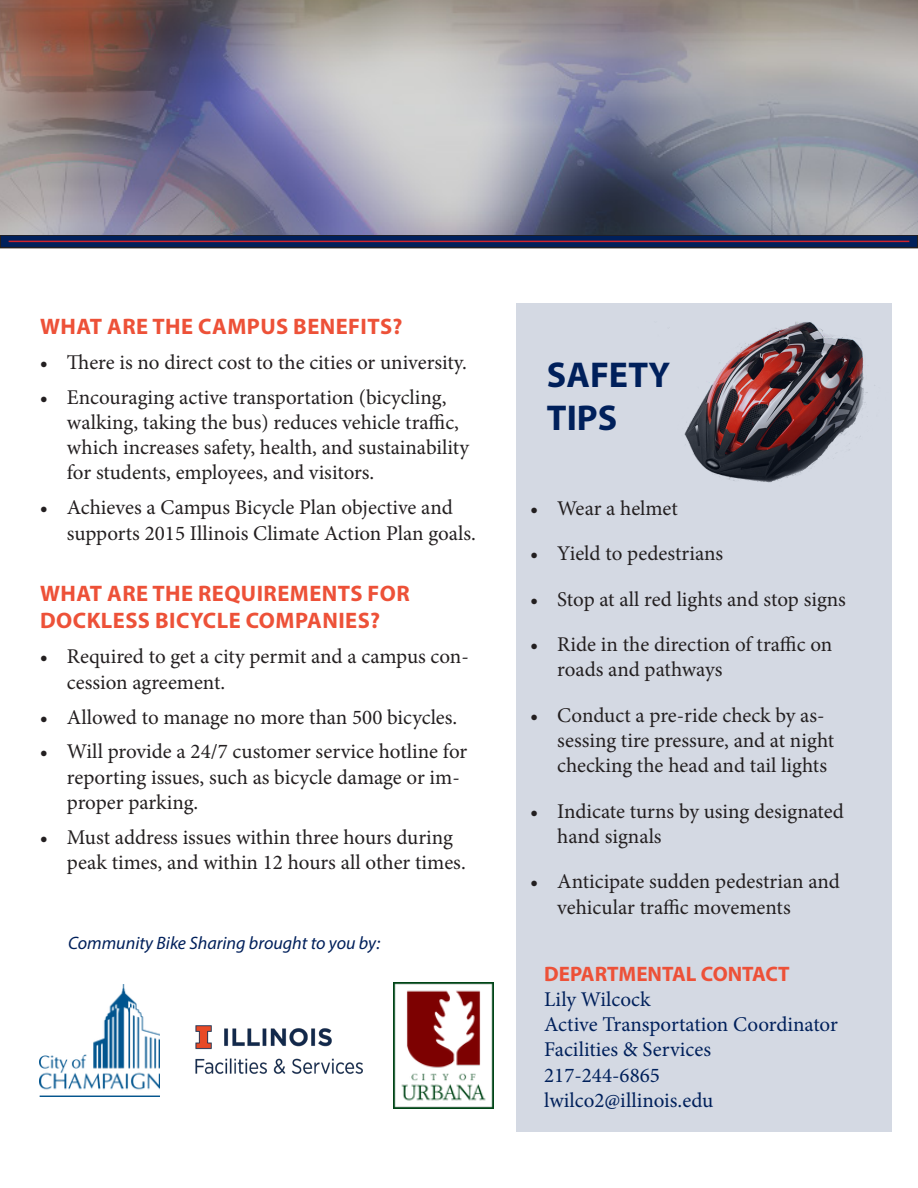
<style>
.page{position:relative;width:918px;height:1188px;background:#fff}
.page>*{position:absolute;margin:0;border:0;box-sizing:border-box;transform-origin:0 0}
.t1{font:700 36px/43.2px "Myriad Pro";color:#00205b}
.t2{font:700 22.5px/27px "Myriad Pro";letter-spacing:.02em;color:#ed5138}
.t3{font:21px/25.2px "Minion Pro";color:#231f20}
.t4{font:21px/25.2px "Minion Pro";color:#00205b}
.t5{font:700 21px "Myriad Pro";color:#ed5138}
.t6{font:italic 18px "Myriad Pro";color:#00205b}
</style>
<div class="page">
<div style="left:516px;top:303px;width:376px;height:829px;background:#d4d9e3"></div>
<svg style="left:3px;top:237px;width:912px;height:8px;fill:#00205b"></svg>
<div style="left:0;top:234px;width:918px;height:14px;border:2px solid #231f20"></div>
<img style="left:40px;top:985px;width:120px;height:111px">
<img style="left:394px;top:982px;width:100px;height:127px">
<img style="left:195px;top:1025px;width:168px;height:49px">
<hr style="left:9px;top:241px;width:900px;height:1px;background:#d1232a">
<img style="left:0;top:0;width:918px;height:234px">
<p class="t2" style="left:40px;top:312px;width:364px">WHAT ARE THE CAMPUS BENEFITS?</p>
<p class="t3" style="left:40px;top:350px;width:428px">• There is no direct cost to the cities or university.</p>
<p class="t3" style="left:67px;top:385px;width:404px;text-indent:-27px">• Encouraging active transportation (bicycling, walking, taking the bus) reduces vehicle traffic, which increases safety, health, and sustainability for students, employees, and visitors.</p>
<p class="t3" style="left:67px;top:495px;width:411px;text-indent:-27px">• Achieves a Campus Bicycle Plan objective and supports 2015 Illinois Climate Action Plan goals.</p>
<p class="t2" style="left:40px;top:580px;width:371px">WHAT ARE THE REQUIREMENTS FOR<br>DOCKLESS BICYCLE COMPANIES?</p>
<p class="t3" style="left:67px;top:644px;width:403px;text-indent:-27px">• Required to get a city permit and a campus con&shy;cession agreement.</p>
<p class="t3" style="left:40px;top:704px;width:419px">• Allowed to manage no more than 500 bicycles.</p>
<p class="t3" style="left:67px;top:739px;width:402px;text-indent:-27px">• Will provide a 24/7 customer service hotline for reporting issues, such as bicycle damage or im&shy;proper parking.</p>
<p class="t3" style="left:67px;top:825px;width:400px;text-indent:-27px">• Must address issues within three hours during peak times, and within 12 hours all other times.</p>
<p class="t6" style="left:68px;top:932px;width:314px">Community Bike Sharing brought to you by:</p>
<p class="t1" style="left:547px;top:352px;width:125px">SAFETY<br>TIPS</p>
<p class="t3" style="left:530px;top:496px;width:149px">• Wear a helmet</p>
<p class="t3" style="left:530px;top:541px;width:194px">• Yield to pedestrians</p>
<p class="t3" style="left:530px;top:587px;width:317px">• Stop at all red lights and stop signs</p>
<p class="t3" style="left:557px;top:632px;width:277px;text-indent:-27px">• Ride in the direction of traffic on roads and pathways</p>
<p class="t3" style="left:557px;top:703px;width:279px;text-indent:-27px">• Conduct a pre-ride check by as&shy;sessing tire pressure, and at night checking the head and tail lights</p>
<p class="t3" style="left:557px;top:799px;width:288px;text-indent:-27px">• Indicate turns by using designated hand signals</p>
<p class="t3" style="left:557px;top:869px;width:284px;text-indent:-27px">• Anticipate sudden pedestrian and vehicular traffic movements</p>
<p class="t5" style="left:544px;top:960px;width:247px">DEPARTMENTAL CONTACT</p>
<p class="t4" style="left:544px;top:987px;width:295px">Lily Wilcock<br>Active Transportation Coordinator</p>
<p class="t4" style="left:544px;top:1037px;width:168px">Facilities &amp; Services</p>
<p class="t4" style="left:544px;top:1062px;width:117px">217-244-6865</p>
<p class="t4" style="left:544px;top:1088px;width:171px">lwilco2@illinois.edu</p>
</div>
